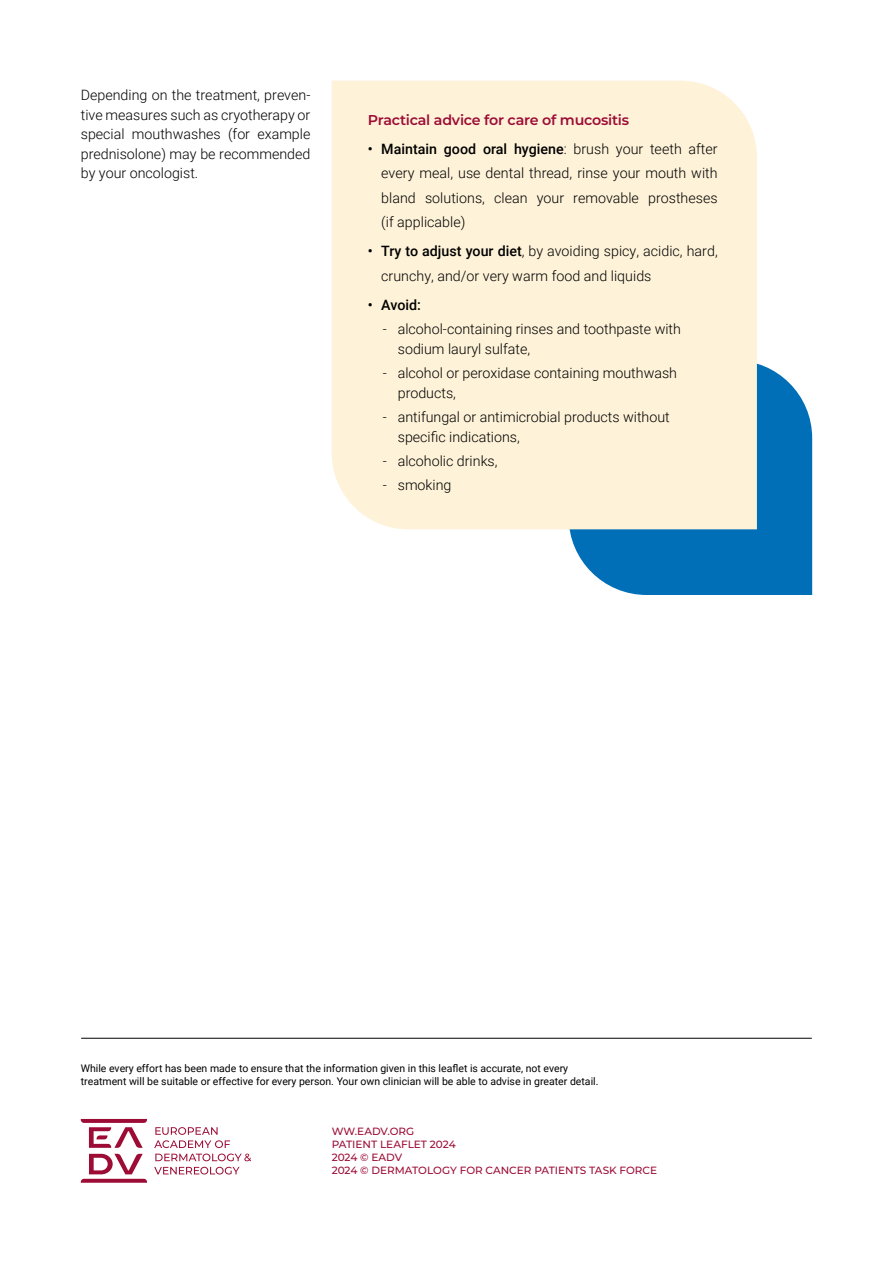
<style>
.page{position:relative;width:893px;height:1263px;background:#fff}
.page>*{position:absolute;margin:0;border:0;box-sizing:border-box;transform-origin:0 0}
.t1{font:300 14.25px/19.5px "Roboto";color:#000}
.t2{font:600 14.25px "Montserrat";letter-spacing:-.015em;color:#9c0c35}
.t3{font:500 14.25px "Roboto";letter-spacing:-.005em;color:#000}
.t4{font:10.5px/13.2px "Roboto";color:#000}
.t5{font:500 10.5px/13.2px "Montserrat";color:#9c0c35}
.s1{font-weight:500}
</style>
<div class="page">
<svg style="left:154px;top:1167px;width:86px;height:7px"></svg>
<svg style="left:154px;top:1127px;width:97px;height:34px"></svg>
<svg style="left:81px;top:1119px;width:66px;height:29px"></svg>
<svg style="left:81px;top:1154px;width:66px;height:29px"></svg>
<hr style="left:81px;top:1038px;width:731px;height:1px;background:#000">
<svg style="left:569px;top:363px;width:243px;height:232px;background:#187cbd"></svg>
<div style="left:332px;top:81px;width:425px;height:448px;background:#fef2d8"></div>
<p class="t1" style="left:81px;top:85px;width:231px;text-align:justify">Depending on the treatment, preven&shy;tive measures such as cryotherapy or special mouthwashes (for example prednisolone) may be recommended by your oncologist.</p>
<p class="t2" style="left:368px;top:110px;width:263px">Practical advice for care of mucositis</p>
<p class="t1" style="left:381px;top:136px;width:338px;line-height:24.5px;text-align:justify;text-indent:-13px"><span class="s1">• Maintain good oral hygiene</span>: brush your teeth after every meal, use dental thread, rinse your mouth with bland solutions, clean your removable prostheses (if applicable)</p>
<p class="t1" style="left:381px;top:239px;width:338px;line-height:24.5px;text-indent:-13px"><span class="s1">• Try to adjust your diet</span>, by avoiding spicy, acidic, hard, crunchy, and/or very warm food and liquids</p>
<p class="t3" style="left:368px;top:295px;width:55px">• Avoid:</p>
<p class="t1" style="left:398px;top:319px;width:285px;text-indent:-15px">- alcohol-containing rinses and toothpaste with sodium lauryl sulfate,</p>
<p class="t1" style="left:398px;top:363px;width:281px;text-indent:-15px">- alcohol or peroxidase containing mouthwash products,</p>
<p class="t1" style="left:398px;top:407px;width:274px;text-indent:-15px">- antifungal or antimicrobial products without specific indications,</p>
<p class="t1" style="left:383px;top:451px;width:116px">- alcoholic drinks,</p>
<p class="t1" style="left:383px;top:475px;width:70px">- smoking</p>
<p class="t4" style="left:81px;top:1061px;width:519px">While every effort has been made to ensure that the information given in this leaflet is accurate, not every treatment will be suitable or effective for every person. Your own clinician will be able to advise in greater detail.</p>
<p class="t5" style="left:332px;top:1124px;width:327px">WW.EADV.ORG<br>PATIENT LEAFLET 2024<br>2024 © EADV<br>2024 © DERMATOLOGY FOR CANCER PATIENTS TASK FORCE</p>
</div>
